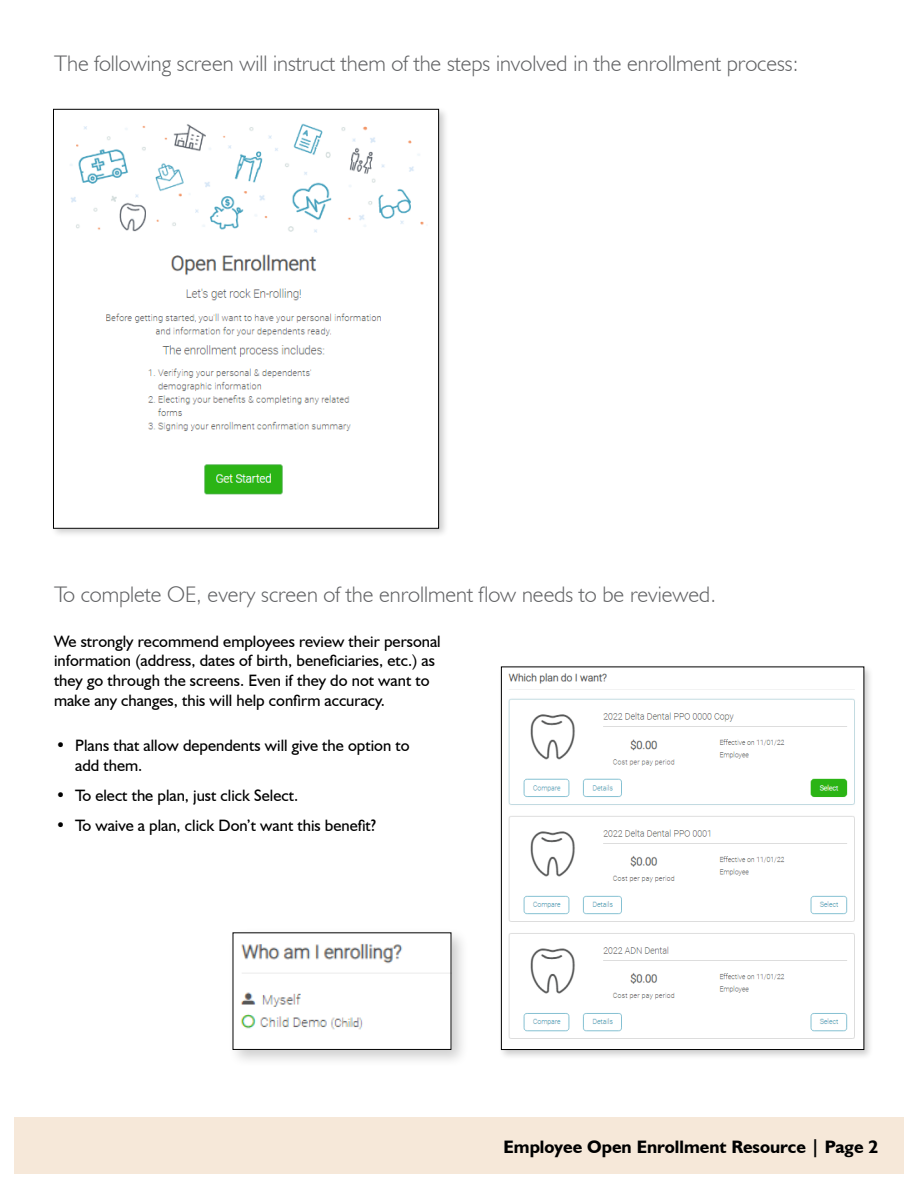
<style>
.page{position:relative;width:918px;height:1188px;background:#fff}
.page>*{position:absolute;margin:0;border:0;box-sizing:border-box;transform-origin:0 0}
.t1{font:300 22.5px "Humanist 521 BT";color:#636466}
.t2{font:700 18px "Humanist 521 BT";color:#000}
.t3{font:16.5px/19.8px "Humanist 521 BT";color:#000}
</style>
<div class="page">
<div style="left:0;top:1118px;width:918px;height:70px;background:#f6e8d9"></div>
<div style="left:0;top:0;width:14px;height:1188px;background:#fff"></div>
<div style="left:904px;top:0;width:14px;height:1188px;background:#fff"></div>
<div style="left:0;top:1174px;width:918px;height:14px;background:#fff"></div>
<div style="left:50px;top:106px;width:399px;height:433px;background:#000;opacity:.2"></div>
<img style="left:55px;top:111px;width:382px;height:415px">
<div style="left:498px;top:663px;width:376px;height:397px;background:#000;opacity:.2"></div>
<img style="left:503px;top:669px;width:359px;height:379px">
<div style="left:501px;top:667px;width:363px;height:383px;border:1px solid #000"></div>
<div style="left:227px;top:927px;width:242px;height:140px;background:#000;opacity:.2"></div>
<img style="left:235px;top:935px;width:214px;height:113px">
<div style="left:233px;top:933px;width:218px;height:117px;border:1px solid #000"></div>
<p class="t1" style="left:54px;top:50px;width:746px">The following screen will instruct them of the steps involved in the enrollment process:</p>
<p class="t1" style="left:54px;top:581px;width:664px">To complete OE, every screen of the enrollment flow needs to be reviewed.</p>
<p class="t3" style="left:54px;top:631px;width:388px">We strongly recommend employees review their personal information (address, dates of birth, beneficiaries, etc.) as they go through the screens. Even if they do not want to make any changes, this will help confirm accuracy.</p>
<p class="t3" style="left:75px;top:735px;width:336px;text-indent:-20px">• Plans that allow dependents will give the option to add them.</p>
<p class="t3" style="left:56px;top:785px;width:244px">• To elect the plan, just click Select.</p>
<p class="t3" style="left:56px;top:815px;width:322px">• To waive a plan, click Don’t want this benefit?</p>
<p class="t2" style="left:504px;top:1135px;width:376px">Employee Open Enrollment Resource | Page 2</p>
</div>
